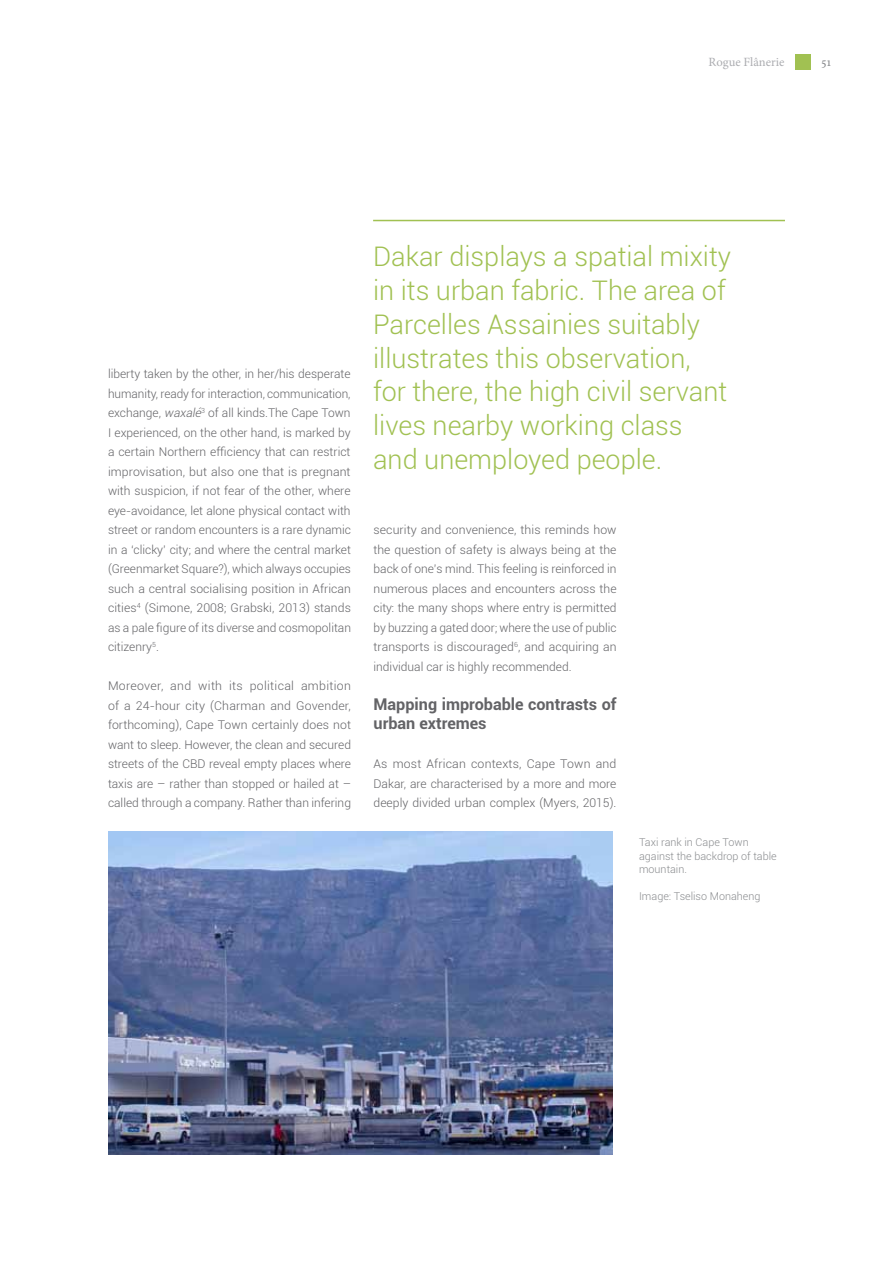
<style>
.page{position:relative;width:893px;height:1263px;background:#fff}
.page>*{position:absolute;margin:0;border:0;box-sizing:border-box;transform-origin:0 0}
.t1{font:300 27px/33.8px "Roboto";color:#a1c152}
.t2{font:700 16.2px/19.5px "Roboto";color:#636366}
.t3{font:12.6px "Minion Pro";color:#acadb1}
.t4{font:12.6px "Minion Pro";color:#848689}
.t5{font:300 12px/19.5px "Roboto";color:#636366;text-align:justify}
.t6{font:300 10.8px/13.5px "Roboto";color:#8a8c8f}
.s1{font-style:italic}
</style>
<div class="page">
<img style="left:108px;top:831px;width:505px;height:324px">
<div style="left:795px;top:54px;width:16px;height:15px;background:#a1c152"></div>
<hr style="left:373px;top:220px;width:412px;height:1px;background:#a1c152">
<p class="t3" style="left:708px;top:54px;width:78px">Rogue Flânerie</p>
<p class="t4" style="left:821px;top:54px;width:11px">51</p>
<p class="t5" style="left:108px;top:364px;width:245px">liberty taken by the other, in her/his desperate humanity, ready for interaction, communication, exchange, <span class="s1">waxalé</span><sup>3</sup> of all kinds.The Cape Town I experienced, on the other hand, is marked by a certain Northern efficiency that can restrict improvisation, but also one that is pregnant with suspicion, if not fear of the other, where eye-avoidance, let alone physical contact with street or random encounters is a rare dynamic in a ‘clicky’ city; and where the central market (Greenmarket Square?), which always occupies such a central socialising position in African cities<sup>4</sup> (Simone, 2008; Grabski, 2013) stands as a pale figure of its diverse and cosmopolitan citizenry<sup>5</sup>.</p>
<p class="t5" style="left:108px;top:676px;width:245px">Moreover, and with its political ambition of a 24-hour city (Charman and Govender, forthcoming), Cape Town certainly does not want to sleep. However, the clean and secured streets of the CBD reveal empty places where taxis are – rather than stopped or hailed at – called through a company. Rather than infering</p>
<h1 class="t1" style="left:373px;top:239px;width:359px">Dakar displays a spatial mixity in its urban fabric. The area of<br>Parcelles Assainies suitably illustrates this observation,<br>for there, the high civil servant lives nearby working class and unemployed people.</h1>
<p class="t5" style="left:374px;top:520px;width:245px">security and convenience, this reminds how the question of safety is always being at the back of one’s mind. This feeling is reinforced in numerous places and encounters across the city: the many shops where entry is permitted by buzzing a gated door; where the use of public transports is discouraged<sup>6</sup>, and acquiring an individual car is highly recommended.</p>
<h2 class="t2" style="left:374px;top:693px;width:244px">Mapping improbable contrasts of urban extremes</h2>
<p class="t5" style="left:374px;top:754px;width:244px">As most African contexts, Cape Town and Dakar, are characterised by a more and more deeply divided urban complex (Myers, 2015).</p>
<p class="t6" style="left:639px;top:835px;width:139px">Taxi rank in Cape Town against the backdrop of table mountain.</p>
<p class="t6" style="left:639px;top:889px;width:123px">Image: Tseliso Monaheng</p>
</div>
